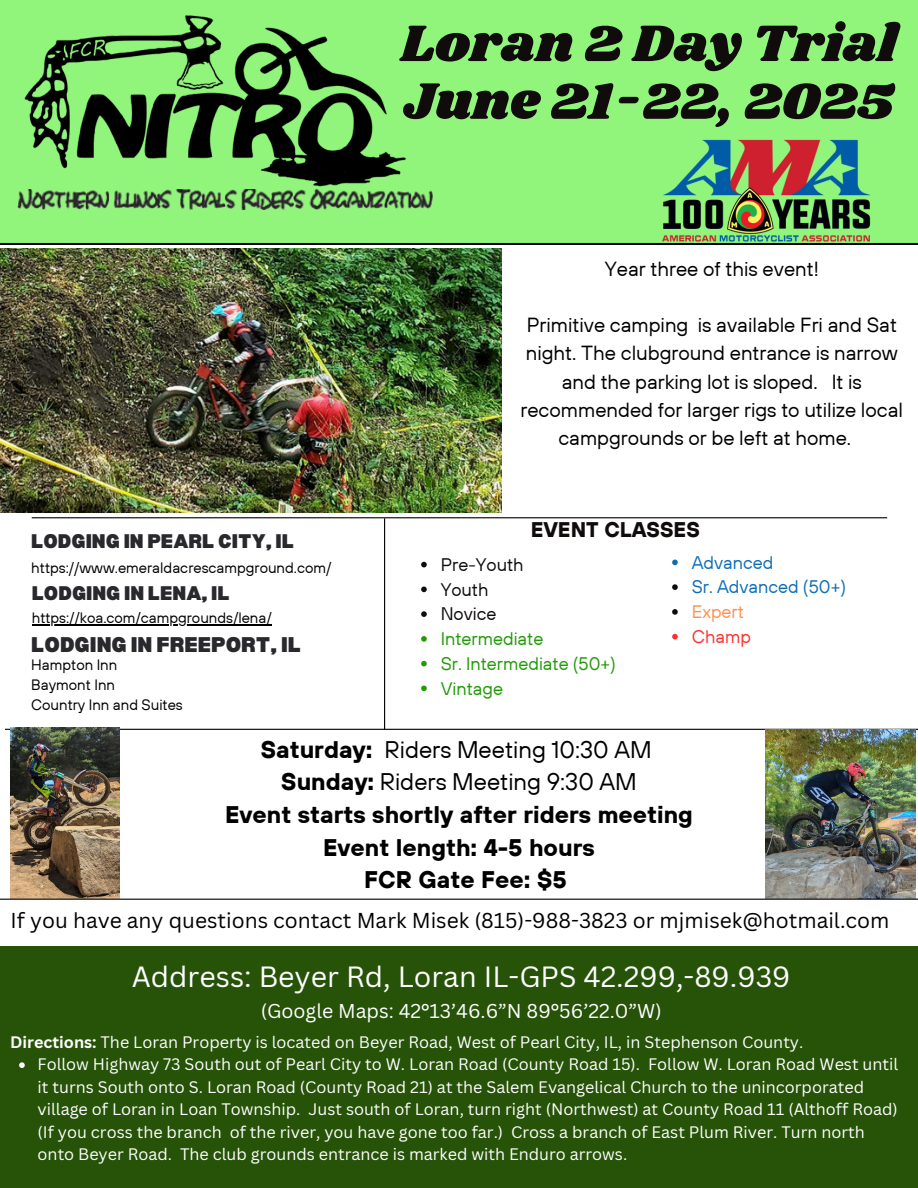
<style>
.page{position:relative;width:918px;height:1188px;background:#fff}
.page>*{position:absolute;margin:0;border:0;box-sizing:border-box;transform-origin:0 0}
.t1{font:53.1px/57.8px "Shrikhand";color:#100c0c}
.t2{font:28.5px "Canva Sans";color:#fff}
.t3{font:700 24px/32.7px "TT Hoves";color:#000;text-align:center}
.t4{font:700 21.15px "TT Hoves";color:#100c0c}
.t5{font:21px "Canva Sans";color:#000}
.t6{font:900 20.85px "Bernoru";color:#29282d}
.t7{font:20.4px "TT Hoves";color:#000}
.t8{font:19.5px "Canva Sans";color:#fff}
.t9{font:900 19.35px "Bernoru";color:#29282d}
.t10{font:18.15px "TT Hoves";color:#219c07}
.t11{font:18.15px "TT Hoves";color:#0f6eb6}
.t12{font:18.15px "TT Hoves";color:#100c0c}
.t13{font:18.15px "TT Hoves";color:#ff914d}
.t14{font:18.15px "TT Hoves";color:#ff3131}
.t15{font:16.2px/22.5px "Canva Sans";color:#fff}
.t16{font:15px "TT Hoves";color:#000}
.s1{font-weight:400}
.s2{font-weight:700}
</style>
<div class="page">
<img style="left:0;top:249px;width:501px;height:264px">
<div style="left:0;top:0;width:918px;height:244px;background:#91f57c"></div>
<div style="left:0;top:946px;width:918px;height:242px;background:#275309"></div>
<hr style="left:32px;top:517px;width:855px;height:1px;background:#000">
<hr style="left:5px;top:729px;width:913px;height:1px;background:#000">
<hr style="left:384px;top:518px;width:1px;height:212px;background:#000">
<img style="left:422px;top:189px;width:11px;height:21px">
<img style="left:10px;top:728px;width:109px;height:171px">
<img style="left:766px;top:730px;width:149px;height:169px">
<img style="left:0;top:0;width:422px;height:210px">
<hr style="left:0;top:899px;width:918px;height:1px;background:#000">
<img style="left:655px;top:136px;width:222px;height:106px">
<svg style="left:421px;top:562px;width:6px;height:5px"></svg>
<svg style="left:421px;top:587px;width:6px;height:5px"></svg>
<svg style="left:421px;top:611px;width:6px;height:6px"></svg>
<svg style="left:421px;top:636px;width:6px;height:6px"></svg>
<svg style="left:421px;top:661px;width:6px;height:5px"></svg>
<svg style="left:421px;top:686px;width:6px;height:5px"></svg>
<hr style="left:32px;top:624px;width:240px;height:1px;background:#000">
<svg style="left:672px;top:560px;width:6px;height:5px"></svg>
<svg style="left:672px;top:584px;width:6px;height:6px"></svg>
<svg style="left:672px;top:609px;width:6px;height:6px"></svg>
<svg style="left:672px;top:634px;width:6px;height:5px"></svg>
<svg style="left:19px;top:1062px;width:6px;height:6px"></svg>
<p class="t1" style="left:401px;top:16px;width:498px">Loran 2 Day Trial<br>June 21-22, 2025</p>
<p class="t7" style="left:605px;top:256px;width:216px">Year three of this event!</p>
<p class="t9" style="left:31px;top:530px;width:264px">LODGING IN PEARL CITY, IL</p>
<p class="t16" style="left:31px;top:558px;width:302px">https://www.emeraldacrescampground.com/</p>
<p class="t9" style="left:32px;top:582px;width:200px">LODGING IN LENA, IL</p>
<p class="t16" style="left:32px;top:608px;width:241px">https://koa.com/campgrounds/lena/</p>
<p class="t6" style="left:31px;top:633px;width:271px">LODGING IN FREEPORT, IL</p>
<p class="t16" style="left:31px;top:655px;width:88px">Hampton Inn</p>
<p class="t16" style="left:31px;top:675px;width:85px">Baymont Inn</p>
<p class="t16" style="left:31px;top:695px;width:153px">Country Inn and Suites</p>
<h4 class="t7" style="left:527px;top:312px;width:372px">Primitive camping is available Fri and Sat</h4>
<h4 class="t7" style="left:526px;top:340px;width:374px">night. The clubground entrance is narrow</h4>
<h4 class="t7" style="left:562px;top:368px;width:302px">and the parking lot is sloped. It is</h4>
<h4 class="t7" style="left:520px;top:396px;width:384px">recommended for larger rigs to utilize local</h4>
<h4 class="t7" style="left:558px;top:424px;width:294px">campgrounds or be left at home.</h4>
<h1 class="t4" style="left:531px;top:516px;width:171px">EVENT CLASSES</h1>
<p class="t12" style="left:441px;top:553px;width:84px">Pre-Youth</p>
<p class="t12" style="left:441px;top:577px;width:49px">Youth</p>
<h5 class="t12" style="left:441px;top:602px;width:57px">Novice</h5>
<h5 class="t10" style="left:441px;top:627px;width:104px">Intermediate</h5>
<p class="t10" style="left:441px;top:652px;width:177px">Sr. Intermediate (50+)</p>
<p class="t10" style="left:441px;top:676px;width:64px">Vintage</p>
<p class="t11" style="left:692px;top:550px;width:83px">Advanced</p>
<p class="t11" style="left:692px;top:575px;width:156px">Sr. Advanced (50+)</p>
<p class="t13" style="left:692px;top:600px;width:54px">Expert</p>
<p class="t14" style="left:692px;top:625px;width:61px">Champ</p>
<p class="t3" style="left:225px;top:733px;width:469px">Saturday: <span class="s1">Riders Meeting 10:30 AM<br></span>Sunday: <span class="s1">Riders Meeting 9:30 AM<br></span>Event starts shortly after riders meeting<br>Event length: 4-5 hours</p>
<h4 class="t3" style="left:364px;top:863px;width:204px">FCR Gate Fee: $5</h4>
<p class="t5" style="left:11px;top:906px;width:880px">If you have any questions contact Mark Misek (815)-988-3823 or mjmisek@hotmail.com</p>
<p class="t2" style="left:132px;top:957px;width:660px">Address: Beyer Rd, Loran IL-GPS 42.299,-89.939</p>
<p class="t8" style="left:261px;top:997px;width:403px">(Google Maps: 42°13’46.6”N 89°56’22.0”W)</p>
<p class="t15" style="left:10px;top:1030px;width:795px"><span class="s2">Directions:</span> The Loran Property is located on Beyer Road, West of Pearl City, IL, in Stephenson County.</p>
<h4 class="t15" style="left:38px;top:1053px;width:862px">Follow Highway 73 South out of Pearl City to W. Loran Road (County Road 15). Follow W. Loran Road West until it turns South onto S. Loran Road (County Road 21) at the Salem Evangelical Church to the unincorporated village of Loran in Loan Township. Just south of Loran, turn right (Northwest) at County Road 11 (Althoff Road) (If you cross the branch of the river, you have gone too far.) Cross a branch of East Plum River. Turn north onto Beyer Road. The club grounds entrance is marked with Enduro arrows.</h4>
</div>
